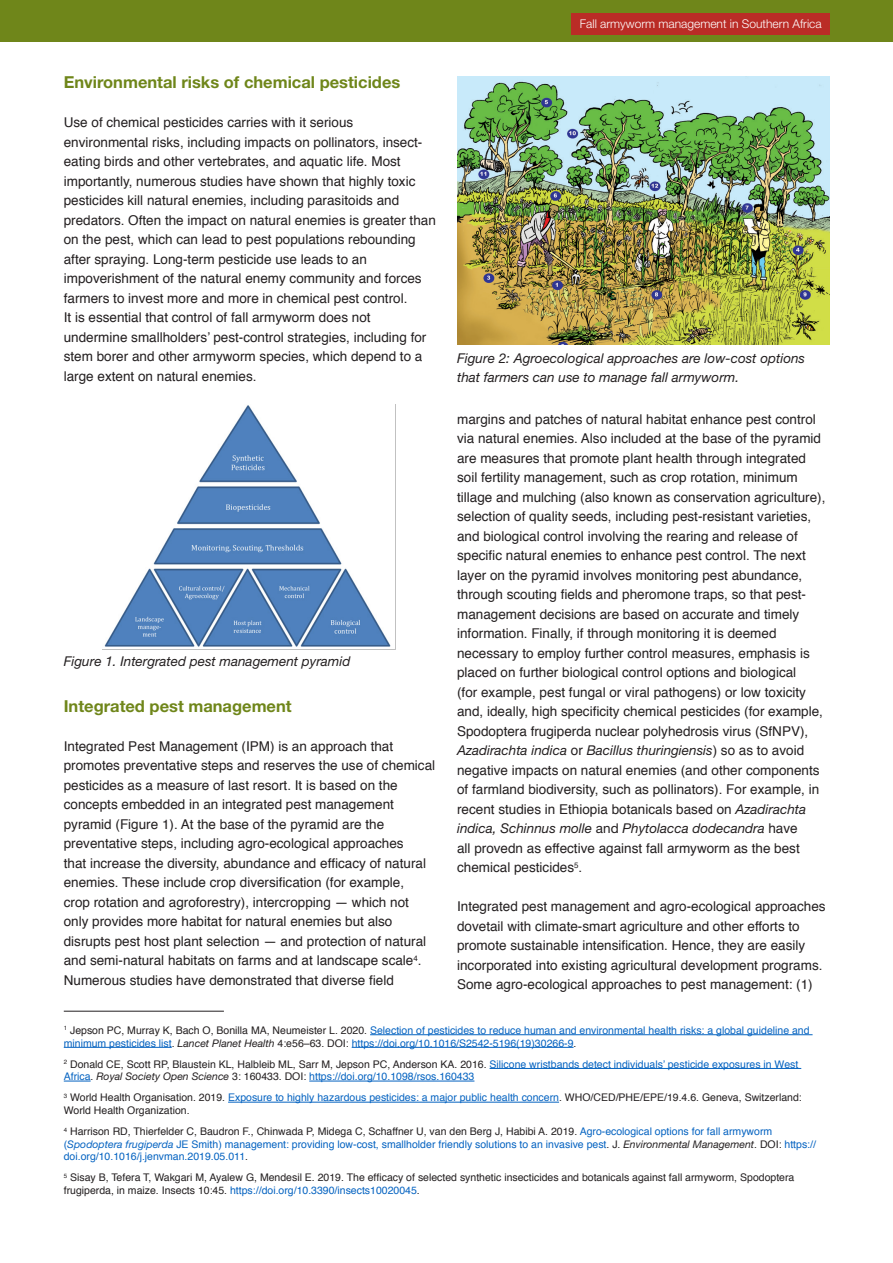
<style>
.page{position:relative;width:893px;height:1263px;background:#fff}
.page>*{position:absolute;margin:0;border:0;box-sizing:border-box;transform-origin:0 0}
.body_text{font:700 16.5px "Helvetica Neue LT Std";color:#6f861a}
.body_text-2{font:13.5px/19.5px "Helvetica";color:#231f20}
.Body_copy{font:italic 13.5px/19.5px "Helvetica Neue LT Std";color:#231f20}
.t1{font:300 12px "Helvetica Neue LT Std";color:#fff}
.Body_copy-2{font:10.5px/12.6px "Helvetica";color:#0563c1}
.Body_copy-3{font:10.5px/12.6px "Helvetica";color:#231f20}
.s1{font-family:"Helvetica Neue LT Std";font-style:italic}
.s2{font-family:"Helvetica Neue LT Std"}
.s3{color:#231f20}
.s4{font-family:"Helvetica Neue LT Std";font-style:italic;color:#231f20}
.s5{color:#0563c1}
</style>
<div class="page">
<div style="left:0;top:0;width:893px;height:42px;background:#6f861a"></div>
<div style="left:571px;top:14px;width:258px;height:21px;background:#ba2c26"></div>
<img style="left:104px;top:405px;width:287px;height:242px">
<img style="left:457px;top:77px;width:372px;height:267px">
<hr style="left:370px;top:1034px;width:443px;height:1px;background:#0563c1">
<hr style="left:64px;top:1047px;width:108px;height:1px;background:#0563c1">
<hr style="left:352px;top:1047px;width:222px;height:1px;background:#0563c1">
<hr style="left:490px;top:1068px;width:311px;height:1px;background:#0563c1">
<svg style="left:64px;top:1081px;width:27px;height:1px"></svg>
<hr style="left:309px;top:1081px;width:165px;height:1px;background:#0563c1">
<hr style="left:228px;top:1102px;width:331px;height:1px;background:#0563c1">
<hr style="left:64px;top:1011px;width:160px;height:1px;background:#231f20">
<p class="body_text" style="left:64px;top:72px;width:338px">Environmental risks of chemical pesticides</p>
<p class="body_text-2" style="left:64px;top:113px;width:374px">Use of chemical pesticides carries with it serious environmental risks, including impacts on pollinators, insect&shy;eating birds and other vertebrates, and aquatic life. Most importantly, numerous studies have shown that highly toxic pesticides kill natural enemies, including parasitoids and predators. Often the impact on natural enemies is greater than on the pest, which can lead to pest populations rebounding after spraying. Long-term pesticide use leads to an impoverishment of the natural enemy community and forces farmers to invest more and more in chemical pest control.</p>
<p class="body_text-2" style="left:64px;top:308px;width:364px">It is essential that control of fall armyworm does not undermine smallholders’ pest-control strategies, including for stem borer and other armyworm species, which depend to a large extent on natural enemies.</p>
<p class="Body_copy" style="left:64px;top:651px;width:288px">Figure 1. Intergrated pest management pyramid</p>
<p class="body_text" style="left:64px;top:695px;width:229px">Integrated pest management</p>
<p class="body_text-2" style="left:64px;top:736px;width:373px">Integrated Pest Management (IPM) is an approach that promotes preventative steps and reserves the use of chemical pesticides as a measure of last resort. It is based on the concepts embedded in an integrated pest management pyramid (Figure 1). At the base of the pyramid are the preventative steps, including agro-ecological approaches<br>that increase the diversity, abundance and efficacy of natural enemies. These include crop diversification (for example,<br>crop rotation and agroforestry), intercropping — which not only provides more habitat for natural enemies but also disrupts pest host plant selection — and protection of natural and semi-natural habitats on farms and at landscape scale<sup>4</sup>.<br>Numerous studies have demonstrated that diverse field</p>
<p class="t1" style="left:580px;top:16px;width:243px">Fall armyworm management in Southern Africa</p>
<p class="t1" style="left:587px;top:16px;width:243px">Fall armyworm management in Southern Africa</p>
<p class="Body_copy" style="left:457px;top:348px;width:349px">Figure 2: Agroecological approaches are low-cost options that farmers can use to manage fall armyworm.</p>
<p class="body_text-2" style="left:457px;top:409px;width:370px">margins and patches of natural habitat enhance pest control via natural enemies. Also included at the base of the pyramid are measures that promote plant health through integrated soil fertility management, such as crop rotation, minimum tillage and mulching (also known as conservation agriculture), selection of quality seeds, including pest-resistant varieties, and biological control involving the rearing and release of specific natural enemies to enhance pest control. The next layer on the pyramid involves monitoring pest abundance, through scouting fields and pheromone traps, so that pest&shy;management decisions are based on accurate and timely information. Finally, if through monitoring it is deemed necessary to employ further control measures, emphasis is placed on further biological control options and biological<br>(for example, pest fungal or viral pathogens) or low toxicity and, ideally, high specificity chemical pesticides (for example, Spodoptera frugiperda nuclear polyhedrosis virus (SfNPV), <span class="s1">Azadirachta indica</span> or <span class="s1">Bacillus thuringiensis</span>) so as to avoid negative impacts on natural enemies (and other components of farmland biodiversity, such as pollinators). For example, in recent studies in Ethiopia botanicals based on <span class="s1">Azadirachta indica, Schinnus molle</span> <span class="s2">and</span> <span class="s1">Phytolacca dodecandra</span> have<br>all provedn as effective against fall armyworm as the best chemical pesticides<sup>5</sup>.</p>
<p class="body_text-2" style="left:457px;top:897px;width:370px">Integrated pest management and agro-ecological approaches dovetail with climate-smart agriculture and other efforts to promote sustainable intensification. Hence, they are easily incorporated into existing agricultural development programs.</p>
<p class="body_text-2" style="left:457px;top:975px;width:357px">Some agro-ecological approaches to pest management: (1)</p>
<p class="Body_copy-2" style="left:64px;top:1024px;width:747px"><sup>1</sup> <span class="s3">Jepson PC, Murray K, Bach O, Bonilla MA, Neumeister L. 2020.</span> Selection of pesticides to reduce human and environmental health risks: a global guideline and minimum pesticides list<span class="s3">.</span> <span class="s4">Lancet Planet Health</span> <span class="s3">4:e56–63. DOI:</span> https://doi.org/10.1016/S2542-5196(19)30266-9<span class="s3">.</span></p>
<p class="Body_copy-2" style="left:64px;top:1058px;width:736px"><sup>2</sup> <span class="s3">Donald CE, Scott RP, Blaustein KL, Halbleib ML, Sarr M, Jepson PC, Anderson KA. 2016.</span> Silicone wristbands detect individuals’ pesticide exposures in West<br>Africa<span class="s3">.</span> <span class="s4">Royal Society Open Science</span> <span class="s3">3: 160433. DOI:</span> https://doi.org/10.1098/rsos.160433</p>
<p class="Body_copy-3" style="left:64px;top:1092px;width:740px"><sup>3</sup> World Health Organisation. 2019. <span class="s5">Exposure to highly hazardous pesticides: a major public health concern</span>. WHO/CED/PHE/EPE/19.4.6. Geneva, Switzerland:<br>World Health Organization.</p>
<p class="Body_copy-2" style="left:64px;top:1125px;width:754px"><sup>4</sup> <span class="s3">Harrison RD, Thierfelder C, Baudron F., Chinwada P, Midega C, Schaffner U, van den Berg J, Habibi A. 2019.</span> Agro-ecological options for fall armyworm (<span class="s1">Spodoptera frugiperda</span> JE Smith) management: providing low-cost, smallholder friendly solutions to an invasive pest<span class="s3">. J.</span> <span class="s4">Environmental Management</span><span class="s3">. DOI:</span> https:// doi.org/10.1016/j.jenvman.2019.05.011<span class="s3">.</span></p>
<p class="Body_copy-3" style="left:64px;top:1172px;width:732px"><sup>5</sup> Sisay B, Tefera T, Wakgari M, Ayalew G, Mendesil E. 2019. The efficacy of selected synthetic insecticides and botanicals against fall armyworm, Spodoptera frugiperda, in maize. Insects 10:45. <span class="s5">https://doi.org/10.3390/insects10020045</span>.</p>
</div>
